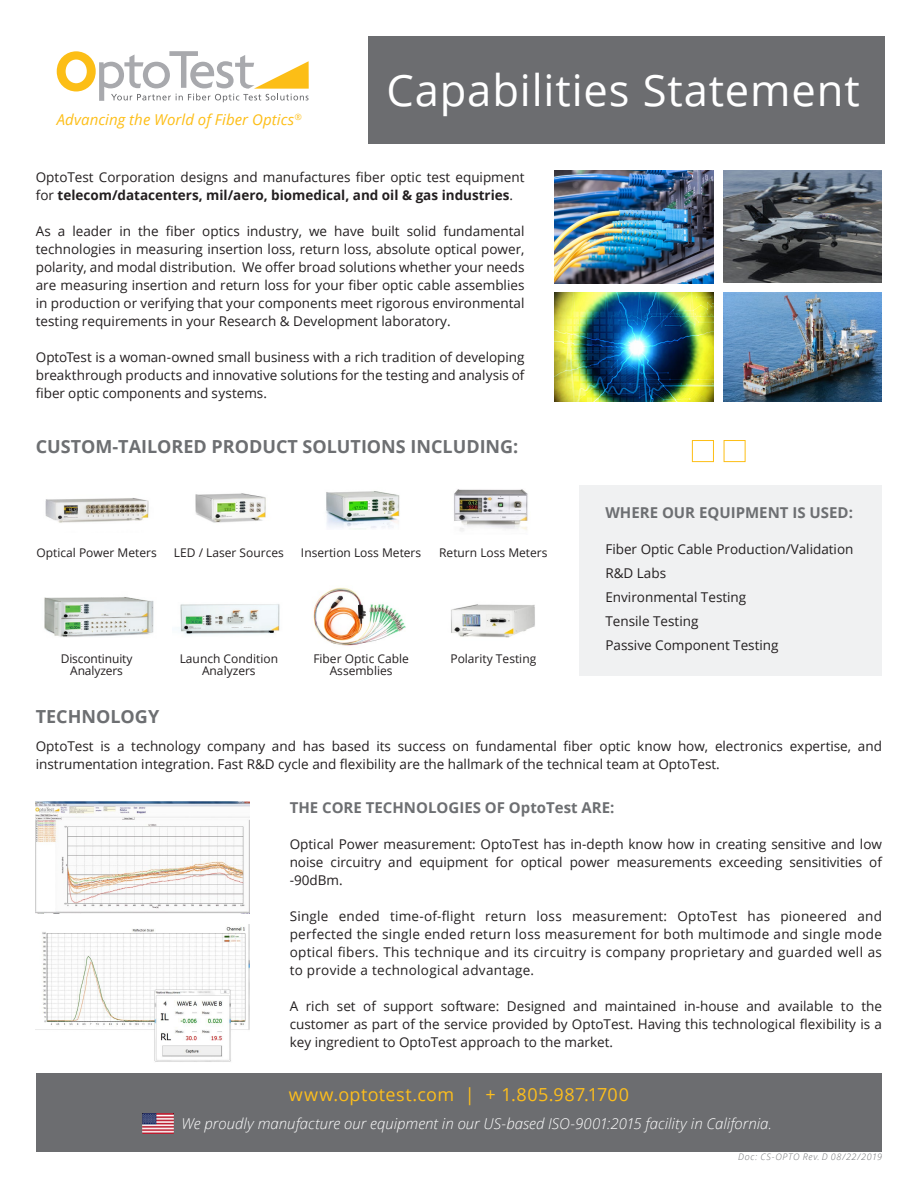
<style>
.page{position:relative;width:918px;height:1188px;background:#fff}
.page>*{position:absolute;margin:0;border:0;box-sizing:border-box;transform-origin:0 0}
.t1{font:43.5px "Open Sans";letter-spacing:.02em;color:#fff}
.t2{font:700 18px "Open Sans";color:#6d6f72}
.t3{font:18px "Open Sans";letter-spacing:.02em;color:#fdbe1c}
.t4{font:italic 300 15px "Open Sans";color:#fff}
.Copy{font:700 15px "Open Sans";color:#6d6f72}
.t5{font:italic 15px "Open Sans";letter-spacing:.005em;color:#fdbe18}
.Copy-2{font:13.5px/18px "Open Sans";color:#231f20;text-align:justify}
.Copy-3{font:12px/12px "Open Sans";color:#231f20;text-align:center}
.t6{font:italic 300 9px "Open Sans";letter-spacing:.075em;color:#6d6f72}
.s1{font-weight:700}
</style>
<div class="page">
<div style="left:36px;top:1074px;width:846px;height:78px;background:#6c6d70"></div>
<div style="left:368px;top:36px;width:517px;height:107px;background:#6c6d70"></div>
<svg style="left:57px;top:51px;width:252px;height:51px"></svg>
<div style="left:579px;top:485px;width:303px;height:190px;background:#f0f1f2"></div>
<img style="left:554px;top:171px;width:159px;height:112px">
<img style="left:724px;top:171px;width:157px;height:112px">
<img style="left:554px;top:293px;width:159px;height:109px">
<img style="left:724px;top:292px;width:157px;height:110px">
<img style="left:45px;top:498px;width:104px;height:25px">
<img style="left:195px;top:493px;width:71px;height:30px">
<img style="left:326px;top:491px;width:74px;height:38px">
<img style="left:454px;top:489px;width:74px;height:42px">
<img style="left:451px;top:604px;width:84px;height:34px">
<img style="left:313px;top:587px;width:93px;height:59px">
<img style="left:180px;top:604px;width:100px;height:31px">
<img style="left:44px;top:597px;width:110px;height:40px">
<img style="left:36px;top:801px;width:214px;height:113px">
<img style="left:36px;top:924px;width:214px;height:138px">
<div style="left:692px;top:440px;width:22px;height:22px;border:1px solid #fdbe15"></div>
<div style="left:724px;top:440px;width:22px;height:22px;border:1px solid #fdbe15"></div>
<img style="left:142px;top:1113px;width:32px;height:21px">
<p class="t5" style="left:57px;top:110px;width:246px">Advancing the World of Fiber Optics<sup>®</sup></p>
<h1 class="t1" style="left:386px;top:61px;width:475px">Capabilities Statement</h1>
<p class="Copy-2" style="left:36px;top:168px;width:490px">OptoTest Corporation designs and manufactures fiber optic test equipment for <span class="s1">telecom/datacenters, mil/aero, biomedical, and oil &amp; gas industries</span>.</p>
<p class="Copy-2" style="left:36px;top:222px;width:490px">As a leader in the fiber optics industry, we have built solid fundamental technologies in measuring insertion loss, return loss, absolute optical power, polarity, and modal distribution. We offer broad solutions whether your needs are measuring insertion and return loss for your fiber optic cable assemblies in production or verifying that your components meet rigorous environmental testing requirements in your Research &amp; Development laboratory.</p>
<p class="Copy-2" style="left:36px;top:348px;width:490px">OptoTest is a woman-owned small business with a rich tradition of developing breakthrough products and innovative solutions for the testing and analysis of fiber optic components and systems.</p>
<p class="t2" style="left:36px;top:434px;width:484px">CUSTOM-TAILORED PRODUCT SOLUTIONS INCLUDING:</p>
<p class="Copy-3" style="left:37px;top:547px;width:122px">Optical Power Meters</p>
<p class="Copy-3" style="left:174px;top:547px;width:111px">LED / Laser Sources</p>
<p class="Copy-3" style="left:301px;top:547px;width:122px">Insertion Loss Meters</p>
<p class="Copy-3" style="left:439px;top:547px;width:110px">Return Loss Meters</p>
<p class="Copy-3" style="left:61px;top:652px;width:73px">Discontinuity<br>Analyzers</p>
<p class="t2" style="left:36px;top:704px;width:125px">TECHNOLOGY</p>
<p class="Copy-3" style="left:180px;top:652px;width:100px">Launch Condition<br>Analyzers</p>
<p class="Copy-3" style="left:313px;top:652px;width:97px">Fiber Optic Cable</p>
<p class="Copy-3" style="left:450px;top:652px;width:87px">Polarity Testing</p>
<p class="Copy-3" style="left:330px;top:664px;width:64px">Assemblies</p>
<p class="Copy" style="left:605px;top:502px;width:249px">WHERE OUR EQUIPMENT IS USED:</p>
<p class="Copy-2" style="left:605px;top:540px;width:250px">Fiber Optic Cable Production/Validation</p>
<p class="Copy-2" style="left:605px;top:564px;width:62px">R&amp;D Labs</p>
<p class="Copy-2" style="left:605px;top:588px;width:142px">Environmental Testing</p>
<p class="Copy-2" style="left:605px;top:612px;width:95px">Tensile Testing</p>
<p class="Copy-2" style="left:605px;top:636px;width:175px">Passive Component Testing</p>
<p class="Copy-2" style="left:36px;top:737px;width:848px">OptoTest is a technology company and has based its success on fundamental fiber optic know how, electronics expertise, and instrumentation integration. Fast R&amp;D cycle and flexibility are the hallmark of the technical team at OptoTest.</p>
<p class="Copy" style="left:290px;top:797px;width:326px">THE CORE TECHNOLOGIES OF OptoTest ARE:</p>
<p class="Copy-2" style="left:290px;top:834px;width:594px">Optical Power measurement: OptoTest has in-depth know how in creating sensitive and low noise circuitry and equipment for optical power measurements exceeding sensitivities of -90dBm.</p>
<p class="Copy-2" style="left:290px;top:906px;width:594px">Single ended time-of-flight return loss measurement: OptoTest has pioneered and perfected the single ended return loss measurement for both multimode and single mode optical fibers. This technique and its circuitry is company proprietary and guarded well as to provide a technological advantage.</p>
<p class="Copy-2" style="left:290px;top:996px;width:594px">A rich set of support software: Designed and maintained in-house and available to the customer as part of the service provided by OptoTest. Having this technological flexibility is a key ingredient to OptoTest approach to the market.</p>
<h2 class="t3" style="left:289px;top:1083px;width:342px">www.optotest.com | + 1.805.987.1700</h2>
<p class="t4" style="left:182px;top:1113px;width:592px">We proudly manufacture our equipment in our US-based ISO-9001:2015 facility in California.</p>
<p class="t6" style="left:738px;top:1151px;width:145px">Doc: CS-OPTO Rev. D 08/22/2019</p>
</div>
